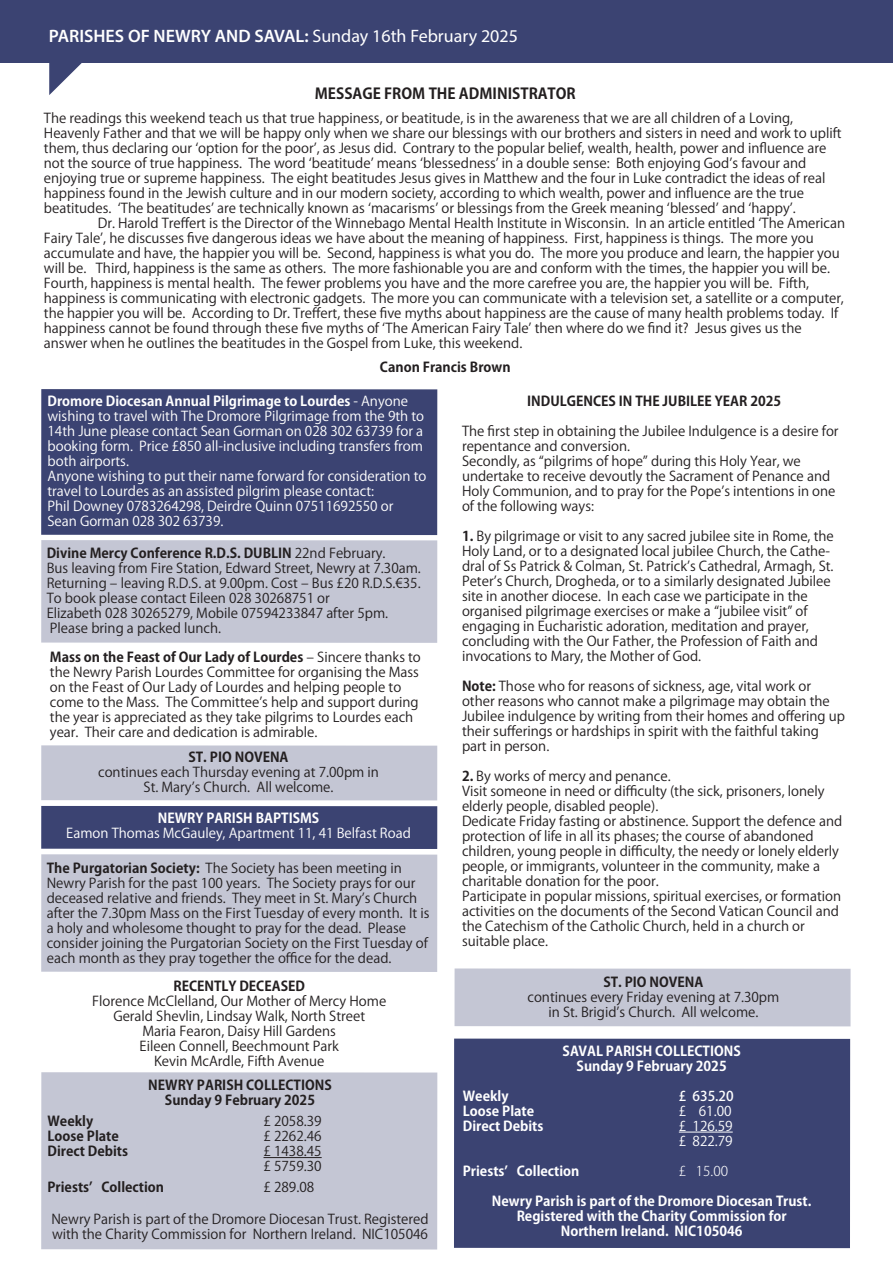
<style>
.page{position:relative;width:893px;height:1263px;background:#fff}
.page>*{position:absolute;margin:0;border:0;box-sizing:border-box;transform-origin:0 0}
.t1{font:600 18.45px "Myriad Pro";color:#fff}
.t2{font:600 18px "Myriad Pro";color:#fff}
.t3{font:700 15px "Koz Go Pro";color:#231f20}
.t4{font:13.5px/15px "Koz Go Pro";color:#231f20}
.t5{font:13.5px/15px "Koz Go Pro";color:#fff}
.t6{font:700 13.5px/15px "Koz Go Pro";color:#fff;text-align:center}
.t7{font:700 13.5px/15px "Koz Go Pro";color:#231f20;text-align:center}
.t8{font:500 13.5px "Koz Go Pro";color:#fff}
.t9{font:300 13.5px "Koz Go Pro";color:#fff}
.s1{font-weight:400}
.s2{font-weight:700}
</style>
<div class="page">
<div style="left:0;top:0;width:893px;height:62px;background:#3b4372"></div>
<svg style="left:49px;top:62px;width:39px;height:33px"></svg>
<div style="left:454px;top:1038px;width:396px;height:210px;background:#3b4372"></div>
<hr style="left:679px;top:1132px;width:54px;height:1px;background:#fff">
<div style="left:454px;top:968px;width:397px;height:58px;background:#c4c6d4"></div>
<div style="left:41px;top:1072px;width:396px;height:177px;background:#c4c6d4"></div>
<hr style="left:263px;top:1157px;width:59px;height:1px;background:#231f20">
<div style="left:41px;top:540px;width:396px;height:103px;background:#c4c6d4"></div>
<div style="left:41px;top:389px;width:396px;height:146px;background:#3b4372"></div>
<div style="left:41px;top:745px;width:396px;height:55px;background:#c4c6d4"></div>
<div style="left:41px;top:806px;width:396px;height:43px;background:#3b4372"></div>
<div style="left:41px;top:854px;width:396px;height:118px;background:#c4c6d4"></div>
<h1 class="t1" style="left:49px;top:24px;width:344px">SEAPATRICK PARISH: <span class="s1">Sunday 17th May 2015</span></h1>
<h2 class="t2" style="left:49px;top:24px;width:470px">PARISHES OF NEWRY AND SAVAL: <span class="s1">Sunday 16th February 2025</span></h2>
<p class="t3" style="left:315px;top:83px;width:262px">MESSAGE FROM THE ADMINISTRATOR</p>
<p class="t4" style="left:44px;top:111px;width:751px">The readings this weekend teach us that true happiness, or beatitude, is in the awareness that we are all children of a Loving,</p>
<p class="t4" style="left:44px;top:126px;width:799px">Heavenly Father and that we will be happy only when we share our blessings with our brothers and sisters in need and work to uplift</p>
<p class="t4" style="left:44px;top:141px;width:784px">them, thus declaring our ʻoption for the poorʼ, as Jesus did. Contrary to the popular belief, wealth, health, power and influence are</p>
<p class="t4" style="left:44px;top:156px;width:764px">not the source of true happiness. The word ʻbeatitudeʼ means ʻblessednessʼ in a double sense: Both enjoying Godʼs favour and</p>
<p class="t4" style="left:44px;top:171px;width:783px">enjoying true or supreme happiness. The eight beatitudes Jesus gives in Matthew and the four in Luke contradict the ideas of real</p>
<p class="t4" style="left:44px;top:186px;width:762px">happiness found in the Jewish culture and in our modern society, according to which wealth, power and influence are the true</p>
<p class="t4" style="left:44px;top:201px;width:753px">beatitudes. ʻThe beatitudesʼ are technically known as ʻmacarismsʼ or blessings from the Greek meaning ʻblessedʼ and ʻhappyʼ.</p>
<p class="t4" style="left:98px;top:216px;width:749px">Dr. Harold Treffert is the Director of the Winnebago Mental Health Institute in Wisconsin. In an article entitled ʻThe American</p>
<p class="t4" style="left:44px;top:231px;width:771px">Fairy Taleʼ, he discusses five dangerous ideas we have about the meaning of happiness. First, happiness is things. The more you</p>
<p class="t4" style="left:44px;top:246px;width:797px">accumulate and have, the happier you will be. Second, happiness is what you do. The more you produce and learn, the happier you</p>
<p class="t4" style="left:44px;top:261px;width:788px">will be. Third, happiness is the same as others. The more fashionable you are and conform with the times, the happier you will be.</p>
<p class="t4" style="left:44px;top:276px;width:767px">Fourth, happiness is mental health. The fewer problems you have and the more carefree you are, the happier you will be. Fifth,</p>
<p class="t4" style="left:44px;top:291px;width:801px">happiness is communicating with electronic gadgets. The more you can communicate with a television set, a satellite or a computer,</p>
<p class="t4" style="left:44px;top:306px;width:796px">the happier you will be. According to Dr. Treffert, these five myths about happiness are the cause of many health problems today. If</p>
<p class="t4" style="left:44px;top:321px;width:759px">happiness cannot be found through these five myths of ʻThe American Fairy Taleʼ then where do we find it? Jesus gives us the</p>
<p class="t4" style="left:44px;top:336px;width:480px">answer when he outlines the beatitudes in the Gospel from Luke, this weekend.</p>
<p class="t7" style="left:380px;top:360px;width:132px">Canon Francis Brown</p>
<p class="t5" style="left:47px;top:394px;width:380px"><span class="s2">Dromore Diocesan Annual Pilgrimage to Lourdes</span> - Anyone wishing to travel with The Dromore Pilgrimage from the 9th to 14th June please contact Sean Gorman on 028 302 63739 for a booking form. Price £850 all-inclusive including transfers from both airports.<br>Anyone wishing to put their name forward for consideration to travel to Lourdes as an assisted pilgrim please contact:<br>Phil Downey 0783264298, Deirdre Quinn 07511692550 or<br>Sean Gorman 028 302 63739.</p>
<p class="t4" style="left:47px;top:546px;width:376px"><span class="s2">Divine Mercy Conference R.D.S. DUBLIN</span> 22nd February.<br>Bus leaving from Fire Station, Edward Street, Newry at 7.30am.<br>Returning ‒ leaving R.D.S. at 9.00pm. Cost ‒ Bus £20 R.D.S.€35.<br>To book please contact Eileen 028 30268751 or<br>Elizabeth 028 30265279, Mobile 07594233847 after 5pm.<br>Please bring a packed lunch.</p>
<p class="t4" style="left:50px;top:650px;width:373px"><span class="s2">Mass on the Feast of Our Lady of Lourdes</span> ‒ Sincere thanks to the Newry Parish Lourdes Committee for organising the Mass on the Feast of Our Lady of Lourdes and helping people to come to the Mass. The Committeeʼs help and support during the year is appreciated as they take pilgrims to Lourdes each year. Their care and dedication is admirable.</p>
<p class="t7" style="left:189px;top:751px;width:102px">ST. PIO NOVENA</p>
<p class="t4" style="left:98px;top:765px;width:282px;text-align:center">continues each Thursday evening at 7.00pm in<br>St. Maryʼs Church. All welcome.</p>
<p class="t6" style="left:158px;top:811px;width:163px">NEWRY PARISH BAPTISMS</p>
<p class="t5" style="left:66px;top:826px;width:346px">Eamon Thomas McGauley, Apartment 11, 41 Belfast Road</p>
<p class="t4" style="left:47px;top:860px;width:384px"><span class="s2">The Purgatorian Society:</span> The Society has been meeting in Newry Parish for the past 100 years. The Society prays for our deceased relative and friends. They meet in St. Maryʼs Church after the 7.30pm Mass on the First Tuesday of every month. It is a holy and wholesome thought to pray for the dead. Please consider joining the Purgatorian Society on the First Tuesday of each month as they pray together the office for the dead.</p>
<p class="t7" style="left:174px;top:979px;width:133px">RECENTLY DECEASED</p>
<p class="t4" style="left:92px;top:994px;width:296px;text-align:center">Florence McClelland, Our Mother of Mercy Home Gerald Shevlin, Lindsay Walk, North Street<br>Maria Fearon, Daisy Hill Gardens<br>Eileen Connell, Beechmount Park<br>Kevin McArdle, Fifth Avenue</p>
<p class="t7" style="left:148px;top:1078px;width:185px">NEWRY PARISH COLLECTIONS<br>Sunday 9 February 2025</p>
<p class="t7" style="left:48px;top:1114px;width:47px">Weekly</p>
<p class="t4" style="left:264px;top:1114px;width:60px">£ 2058.39</p>
<p class="t7" style="left:48px;top:1129px;width:73px">Loose Plate</p>
<p class="t4" style="left:264px;top:1129px;width:60px">£ 2262.46</p>
<p class="t7" style="left:48px;top:1144px;width:82px">Direct Debits</p>
<p class="t4" style="left:263px;top:1144px;width:60px">£ 1438.45 £ 5759.30</p>
<p class="t7" style="left:47px;top:1180px;width:118px">Priestsʼ Collection</p>
<p class="t4" style="left:263px;top:1180px;width:52px">£ 289.08</p>
<p class="t4" style="left:51px;top:1211px;width:379px">Newry Parish is part of the Dromore Diocesan Trust. Registered with the Charity Commission for Northern Ireland. NIC105046</p>
<p class="t7" style="left:527px;top:394px;width:256px">INDULGENCES IN THE JUBILEE YEAR 2025</p>
<p class="t4" style="left:462px;top:424px;width:378px">The first step in obtaining the Jubilee Indulgence is a desire for repentance and conversion.<br>Secondly, as “pilgrims of hope” during this Holy Year, we undertake to receive devoutly the Sacrament of Penance and Holy Communion, and to pray for the Popeʼs intentions in one of the following ways:</p>
<p class="t4" style="left:462px;top:529px;width:373px"><span class="s2">1.</span> By pilgrimage or visit to any sacred jubilee site in Rome, the Holy Land, or to a designated local jubilee Church, the Cathe&shy;dral of Ss Patrick &amp; Colman, St. Patrickʼs Cathedral, Armagh, St.<br>Peterʼs Church, Drogheda, or to a similarly designated Jubilee site in another diocese. In each case we participate in the organised pilgrimage exercises or make a “jubilee visit” of engaging in Eucharistic adoration, meditation and prayer, concluding with the Our Father, the Profession of Faith and invocations to Mary, the Mother of God.</p>
<p class="t4" style="left:462px;top:679px;width:385px"><span class="s2">Note:</span> Those who for reasons of sickness, age, vital work or other reasons who cannot make a pilgrimage may obtain the Jubilee indulgence by writing from their homes and offering up their sufferings or hardships in spirit with the faithful taking part in person.</p>
<p class="t4" style="left:462px;top:769px;width:382px"><span class="s2">2.</span> By works of mercy and penance.<br>Visit someone in need or difficulty (the sick, prisoners, lonely elderly people, disabled people).<br>Dedicate Friday fasting or abstinence. Support the defence and protection of life in all its phases; the course of abandoned children, young people in difficulty, the needy or lonely elderly people, or immigrants, volunteer in the community, make a charitable donation for the poor.<br>Participate in popular missions, spiritual exercises, or formation activities on the documents of the Second Vatican Council and the Catechism of the Catholic Church, held in a church or suitable place.</p>
<p class="t7" style="left:603px;top:976px;width:102px">ST. PIO NOVENA</p>
<p class="t4" style="left:527px;top:990px;width:253px;text-align:center">continues every Friday evening at 7.30pm in St. Brigidʼs Church. All welcome.</p>
<p class="t6" style="left:563px;top:1044px;width:180px">SAVAL PARISH COLLECTIONS<br>Sunday 9 February 2025</p>
<p class="t6" style="left:463px;top:1089px;width:47px">Weekly</p>
<p class="t8" style="left:679px;top:1087px;width:56px">£ 635.20</p>
<p class="t6" style="left:463px;top:1104px;width:73px">Loose Plate</p>
<p class="t5" style="left:679px;top:1103px;width:54px">£ 61.00</p>
<p class="t6" style="left:463px;top:1119px;width:82px">Direct Debits</p>
<p class="t5" style="left:679px;top:1118px;width:55px">£ 126.59 £ 822.79</p>
<p class="t6" style="left:463px;top:1164px;width:118px">Priestsʼ Collection</p>
<p class="t9" style="left:679px;top:1162px;width:51px">£ 15.00</p>
<p class="t6" style="left:492px;top:1194px;width:321px">Newry Parish is part of the Dromore Diocesan Trust.<br>Registered with the Charity Commission for<br>Northern Ireland. NIC105046</p>
</div>
